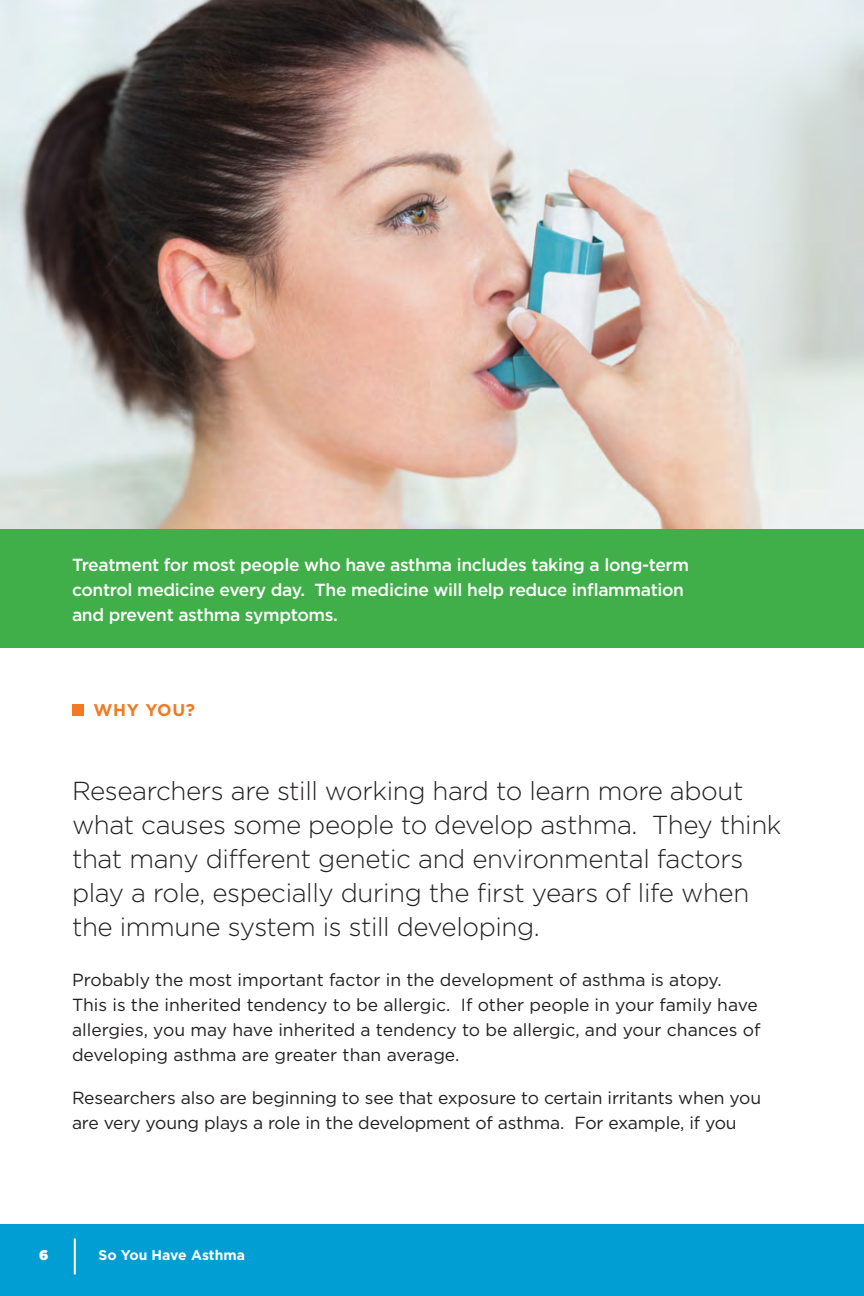
<style>
.page{position:relative;width:864px;height:1296px;background:#fff}
.page>*{position:absolute;margin:0;border:0;box-sizing:border-box;transform-origin:0 0}
.t1{font:300 26px/34px "Gotham";letter-spacing:-.015em;color:#231f20}
.t2{font:17.6px/25px "Gotham";letter-spacing:-.005em;color:#231f20}
.t3{font:500 17.6px/25px "Gotham";letter-spacing:-.02em;color:#fff}
.t4{font:700 17px "Gotham";letter-spacing:.04em;color:#f47921}
.t5{font:700 14px "Gotham";color:#fff}
.t6{font:900 14px "Gotham";color:#fff}
</style>
<div class="page">
<div style="left:72px;top:704px;width:12px;height:12px;background:#f47921"></div>
<img style="left:0;top:0;width:864px;height:529px">
<div style="left:0;top:529px;width:864px;height:118px;background:#40ae49"></div>
<div style="left:0;top:1224px;width:864px;height:72px;background:#009ed3"></div>
<hr style="left:74px;top:1239px;width:2px;height:36px;background:#fff">
<p class="t3" style="left:72px;top:552px;width:619px">Treatment for most people who have asthma includes taking a long-term control medicine every day. The medicine will help reduce inflammation and prevent asthma symptoms.</p>
<p class="t4" style="left:93px;top:700px;width:103px">WHY YOU?</p>
<p class="t1" style="left:72px;top:773px;width:711px">Researchers are still working hard to learn more about what causes some people to develop asthma. They think that many different genetic and environmental factors play a role, especially during the first years of life when the immune system is still developing.</p>
<p class="t2" style="left:72px;top:967px;width:690px">Probably the most important factor in the development of asthma is atopy.<br>This is the inherited tendency to be allergic. If other people in your family have allergies, you may have inherited a tendency to be allergic, and your chances of developing asthma are greater than average.</p>
<p class="t2" style="left:72px;top:1085px;width:691px">Researchers also are beginning to see that exposure to certain irritants when you are very young plays a role in the development of asthma. For example, if you</p>
<p class="t6" style="left:39px;top:1247px;width:11px">6</p>
<p class="t5" style="left:98px;top:1247px;width:148px">So You Have Asthma</p>
</div>
